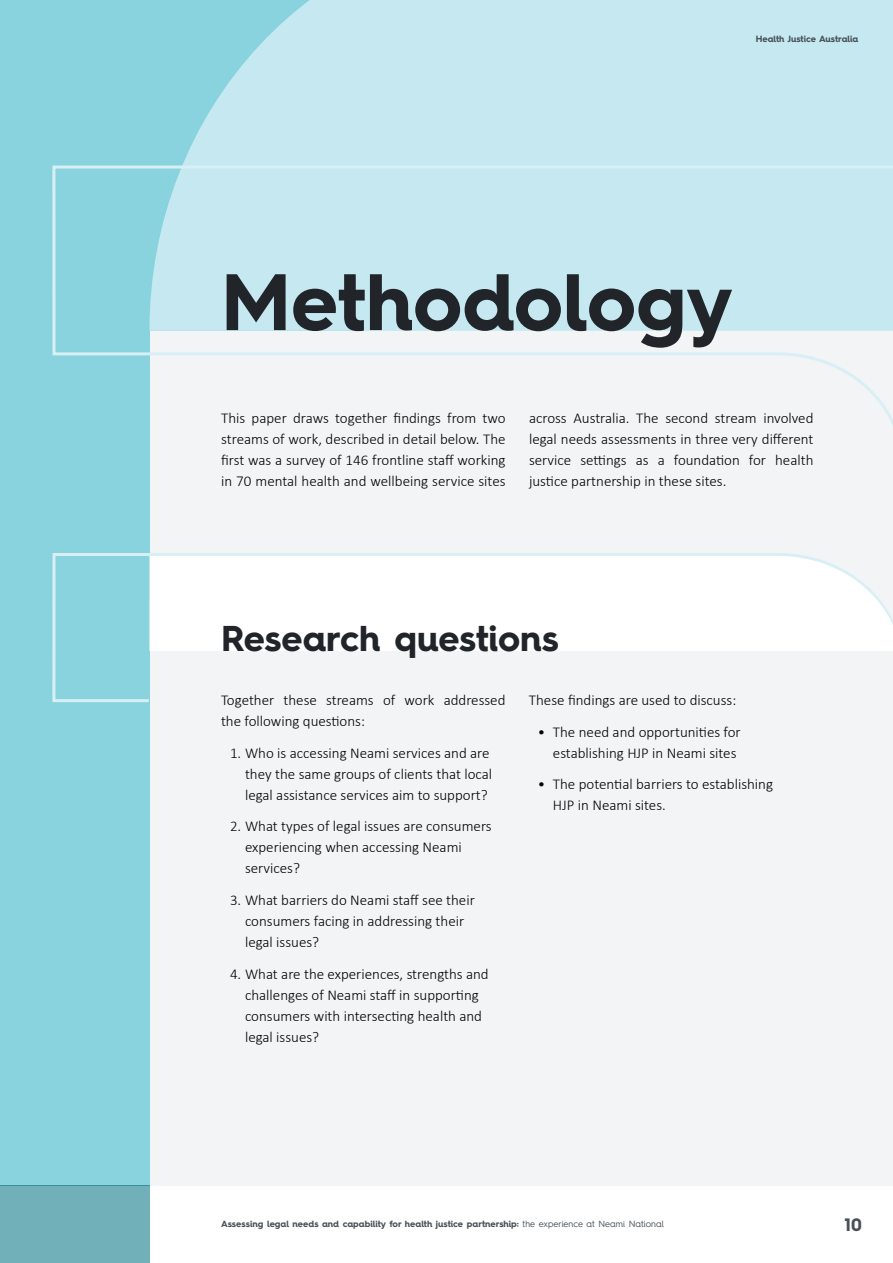
<style>
.page{position:relative;width:893px;height:1263px;background:#fff}
.page>*{position:absolute;margin:0;border:0;box-sizing:border-box;transform-origin:0 0}
.t1{font:700 80.1px "Hurme Geometric Sans 4";color:#212529}
.t2{font:700 36px "Hurme Geometric Sans 4";color:#212529}
.t3{font:700 18px "Hurme Geometric Sans 4";color:#485057}
.Body{font:300 15px/21px "Calibri";color:#000}
.t4{font:700 9px "Hurme Geometric Sans 4";color:#485057}
.s1{font-weight:400}
</style>
<div class="page">
<div style="left:149px;top:330px;width:744px;height:856px;background:#f3f4f5"></div>
<div style="left:0;top:331px;width:149px;height:855px;background:#88d3dd"></div>
<div style="left:0;top:0;width:363px;height:331px;background:#88d3dd"></div>
<div style="left:0;top:1186px;width:149px;height:77px;background:#71b0b9"></div>
<svg style="left:183px;top:0;width:710px;height:164px;fill:#c5e8f1"></svg>
<svg style="left:52px;top:164px;width:841px;height:303px"></svg>
<svg style="left:52px;top:551px;width:753px;height:153px"></svg>
<div style="left:149px;top:556px;width:744px;height:95px;background:#fff"></div>
<p class="t4" style="left:756px;top:32px;width:104px">Health Justice Australia</p>
<h1 class="t1" style="left:221px;top:246px;width:513px">Methodology</h1>
<p class="Body" style="left:221px;top:407px;width:286px;text-align:justify">This paper draws together findings from two streams of work, described in detail below. The first was a survey of 146 frontline staff working in 70 mental health and wellbeing service sites</p>
<p class="Body" style="left:529px;top:407px;width:286px;text-align:justify">across Australia. The second stream involved legal needs assessments in three very different service settings as a foundation for health justice partnership in these sites.</p>
<h2 class="t2" style="left:221px;top:613px;width:339px">Research questions</h2>
<p class="Body" style="left:221px;top:690px;width:286px">Together these streams of work addressed the following questions:</p>
<p class="Body" style="left:245px;top:742px;width:249px;text-indent:-15px">1. Who is accessing Neami services and are they the same groups of clients that local legal assistance services aim to support?</p>
<p class="Body" style="left:245px;top:816px;width:248px;text-indent:-15px">2. What types of legal issues are consumers experiencing when accessing Neami services?</p>
<p class="Body" style="left:245px;top:889px;width:231px;text-indent:-15px">3. What barriers do Neami staff see their consumers facing in addressing their legal issues?</p>
<p class="Body" style="left:245px;top:963px;width:245px;text-indent:-15px">4. What are the experiences, strengths and challenges of Neami staff in supporting consumers with intersecting health and legal issues?</p>
<p class="Body" style="left:529px;top:690px;width:209px">These findings are used to discuss:</p>
<p class="Body" style="left:538px;top:721px;width:204px;text-align:right">• The need and opportunities for establishing HJP in Neami sites</p>
<p class="Body" style="left:553px;top:774px;width:222px;text-indent:-15px">• The potential barriers to establishing<br>HJP in Neami sites.</p>
<p class="t4" style="left:221px;top:1217px;width:444px">Assessing legal needs and capability for health justice partnership: <span class="s1">the experience at Neami National</span></p>
<p class="t3" style="left:845px;top:1212px;width:19px">10</p>
</div>
